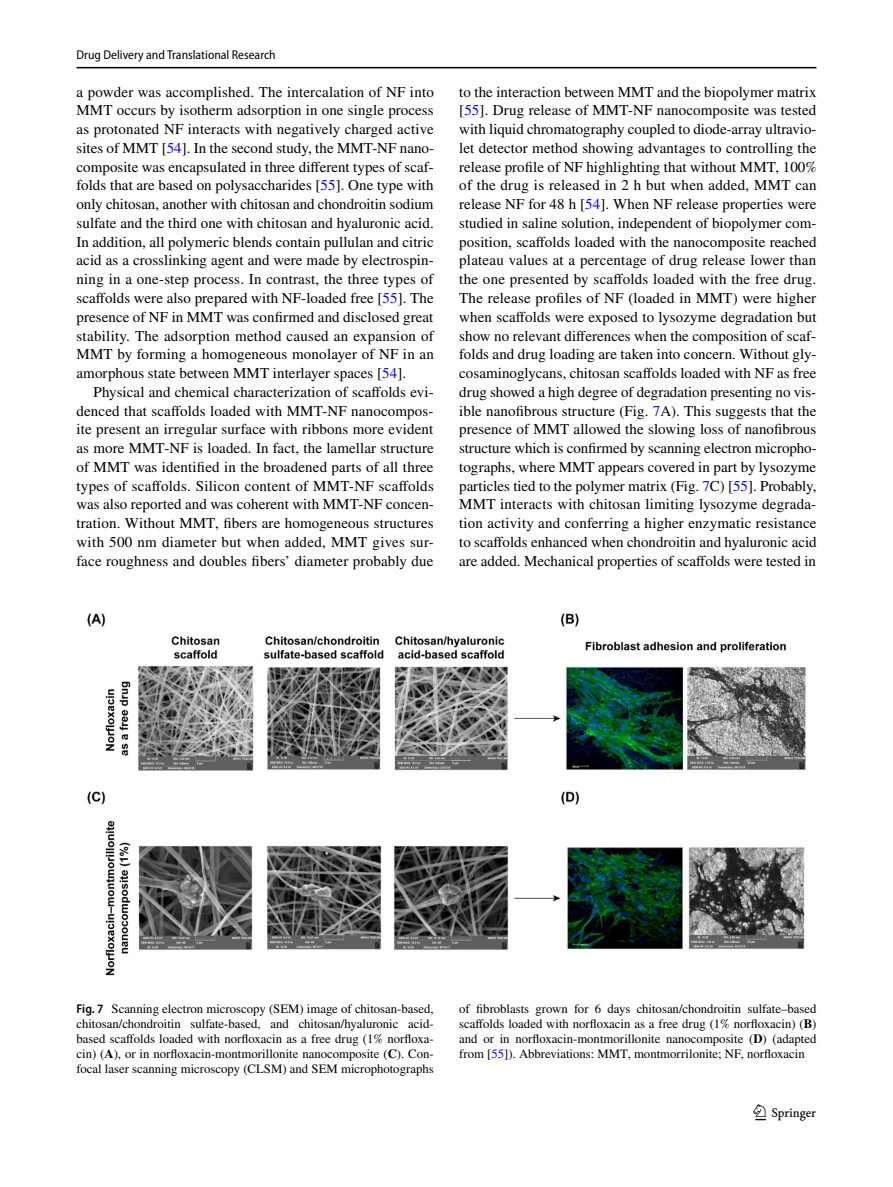
<style>
.page{position:relative;width:893px;height:1187px;background:#fff}
.page>*{position:absolute;margin:0;border:0;box-sizing:border-box;transform-origin:0 0}
.t1{font:22.5px "Springnew Regular 3";color:#000}
.t2{font:15px/18.8px "STIX";letter-spacing:.005em;color:#000;text-align:justify}
.t3{font:12.75px/15px "STIX";color:#000;text-align:justify}
.t4{font:semi-condensed 12.75px "Myriad Pro";color:#000}
.s1{color:#00f}
.s2{font-family:"Myriad Pro";font-weight:600;font-stretch:semi-condensed}
.s3{font-weight:700}
</style>
<div class="page">
<hr style="left:77px;top:67px;width:739px;height:1px;background:#000">
<img style="left:87px;top:613px;width:719px;height:363px">
<p class="t4" style="left:77px;top:48px;width:201px">Drug Delivery and Translational Research</p>
<p class="t2" style="left:77px;top:83px;width:359px">a powder was accomplished. The intercalation of NF into MMT occurs by isotherm adsorption in one single process as protonated NF interacts with negatively charged active sites of MMT [<span class="s1">54</span>]. In the second study, the MMT-NF nano&shy;composite was encapsulated in three different types of scaf&shy;folds that are based on polysaccharides [<span class="s1">55</span>]. One type with only chitosan, another with chitosan and chondroitin sodium sulfate and the third one with chitosan and hyaluronic acid.<br>In addition, all polymeric blends contain pullulan and citric acid as a crosslinking agent and were made by electrospin&shy;ning in a one-step process. In contrast, the three types of scaffolds were also prepared with NF-loaded free [<span class="s1">55</span>]. The presence of NF in MMT was confirmed and disclosed great stability. The adsorption method caused an expansion of MMT by forming a homogeneous monolayer of NF in an amorphous state between MMT interlayer spaces [<span class="s1">54</span>].</p>
<p class="t2" style="left:77px;top:383px;width:359px;text-indent:17px">Physical and chemical characterization of scaffolds evi&shy;denced that scaffolds loaded with MMT-NF nanocompos&shy;ite present an irregular surface with ribbons more evident as more MMT-NF is loaded. In fact, the lamellar structure of MMT was identified in the broadened parts of all three types of scaffolds. Silicon content of MMT-NF scaffolds was also reported and was coherent with MMT-NF concen&shy;tration. Without MMT, fibers are homogeneous structures with 500 nm diameter but when added, MMT gives sur&shy;face roughness and doubles fibers’ diameter probably due</p>
<p class="t2" style="left:459px;top:83px;width:359px">to the interaction between MMT and the biopolymer matrix [<span class="s1">55</span>]. Drug release of MMT-NF nanocomposite was tested with liquid chromatography coupled to diode-array ultravio&shy;let detector method showing advantages to controlling the release profile of NF highlighting that without MMT, 100% of the drug is released in 2 h but when added, MMT can release NF for 48 h [<span class="s1">54</span>]. When NF release properties were studied in saline solution, independent of biopolymer com&shy;position, scaffolds loaded with the nanocomposite reached plateau values at a percentage of drug release lower than the one presented by scaffolds loaded with the free drug.<br>The release profiles of NF (loaded in MMT) were higher when scaffolds were exposed to lysozyme degradation but show no relevant differences when the composition of scaf&shy;folds and drug loading are taken into concern. Without gly&shy;cosaminoglycans, chitosan scaffolds loaded with NF as free drug showed a high degree of degradation presenting no vis&shy;ible nanofibrous structure (Fig. <span class="s1">7</span>A). This suggests that the presence of MMT allowed the slowing loss of nanofibrous structure which is confirmed by scanning electron micropho&shy;tographs, where MMT appears covered in part by lysozyme particles tied to the polymer matrix (Fig. <span class="s1">7</span>C) [<span class="s1">55</span>]. Probably, MMT interacts with chitosan limiting lysozyme degrada&shy;tion activity and conferring a higher enzymatic resistance to scaffolds enhanced when chondroitin and hyaluronic acid are added. Mechanical properties of scaffolds were tested in</p>
<p class="t3" style="left:77px;top:1001px;width:359px"><span class="s2">Fig. 7</span> Scanning electron microscopy (SEM) image of chitosan-based, chitosan/chondroitin sulfate-based, and chitosan/hyaluronic acid&shy;based scaffolds loaded with norfloxacin as a free drug (1% norfloxa&shy;cin) (<span class="s3">A</span>), or in norfloxacin-montmorillonite nanocomposite (<span class="s3">C</span>). Con&shy;focal laser scanning microscopy (CLSM) and SEM microphotographs</p>
<p class="t3" style="left:459px;top:1001px;width:359px">of fibroblasts grown for 6 days chitosan/chondroitin sulfate–based scaffolds loaded with norfloxacin as a free drug (1% norfloxacin) (<span class="s3">B</span>) and or in norfloxacin-montmorillonite nanocomposite (<span class="s3">D</span>) (adapted from [<span class="s1">55</span>]). Abbreviations: MMT, montmorrilonite; NF, norfloxacin</p>
<h1 class="t1" style="left:755px;top:1104px;width:62px">1 3</h1>
</div>
